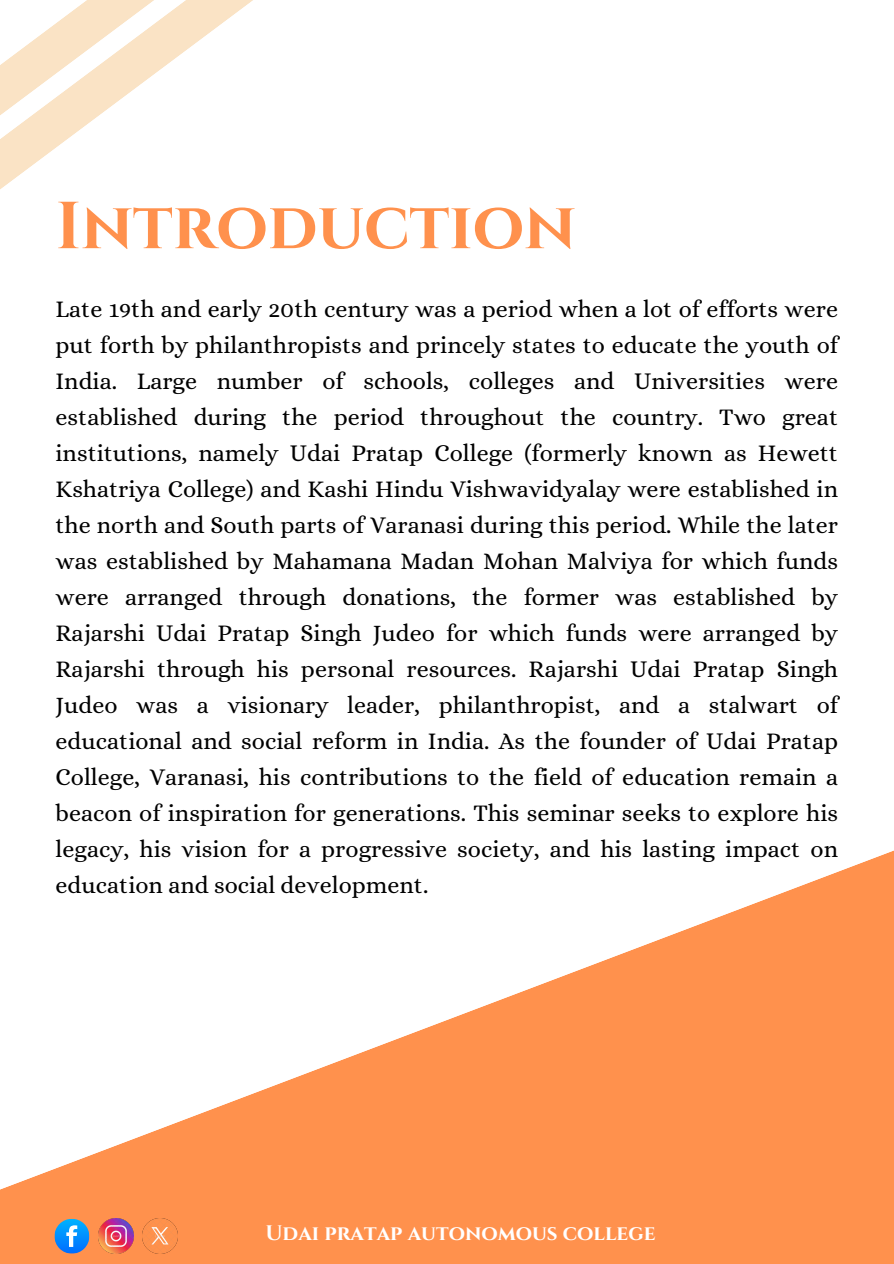
<style>
.page{position:relative;width:894px;height:1264px;background:#fff}
.page>*{position:absolute;margin:0;border:0;box-sizing:border-box;transform-origin:0 0}
.t1{font:700 66.3px "Cinzel";color:#ff914d}
.t2{font:24px/36px "Alice";color:#000001;text-align:justify}
.t3{font:700 21px "Cinzel";color:#fff}
</style>
<div class="page">
<svg style="left:0;top:851px;width:893px;height:349px;fill:#ff914d"></svg>
<div style="left:0;top:1200px;width:893px;height:63px;background:#ff914d"></div>
<img style="left:99px;top:1218px;width:35px;height:35px">
<svg style="left:54px;top:1219px;width:35px;height:34px"></svg>
<img style="left:143px;top:1218px;width:34px;height:35px">
<svg style="left:0;top:0;width:253px;height:189px"></svg>
<p class="t1" style="left:55px;top:184px;width:521px">Introduction</p>
<h1 class="t2" style="left:55px;top:290px;width:783px">Late 19th and early 20th century was a period when a lot of efforts were put forth by philanthropists and princely states to educate the youth of India. Large number of schools, colleges and Universities were established during the period throughout the country. Two great institutions, namely Udai Pratap College (formerly known as Hewett Kshatriya College) and Kashi Hindu Vishwavidyalay were established in the north and South parts of Varanasi during this period. While the later was established by Mahamana Madan Mohan Malviya for which funds were arranged through donations, the former was established by Rajarshi Udai Pratap Singh Judeo for which funds were arranged by Rajarshi through his personal resources. Rajarshi Udai Pratap Singh Judeo was a visionary leader, philanthropist, and a stalwart of educational and social reform in India. As the founder of Udai Pratap College, Varanasi, his contributions to the field of education remain a beacon of inspiration for generations. This seminar seeks to explore his legacy, his vision for a progressive society, and his lasting impact on education and social development.</h1>
<h2 class="t3" style="left:265px;top:1219px;width:391px">Udai pratap autonomous college</h2>
</div>
